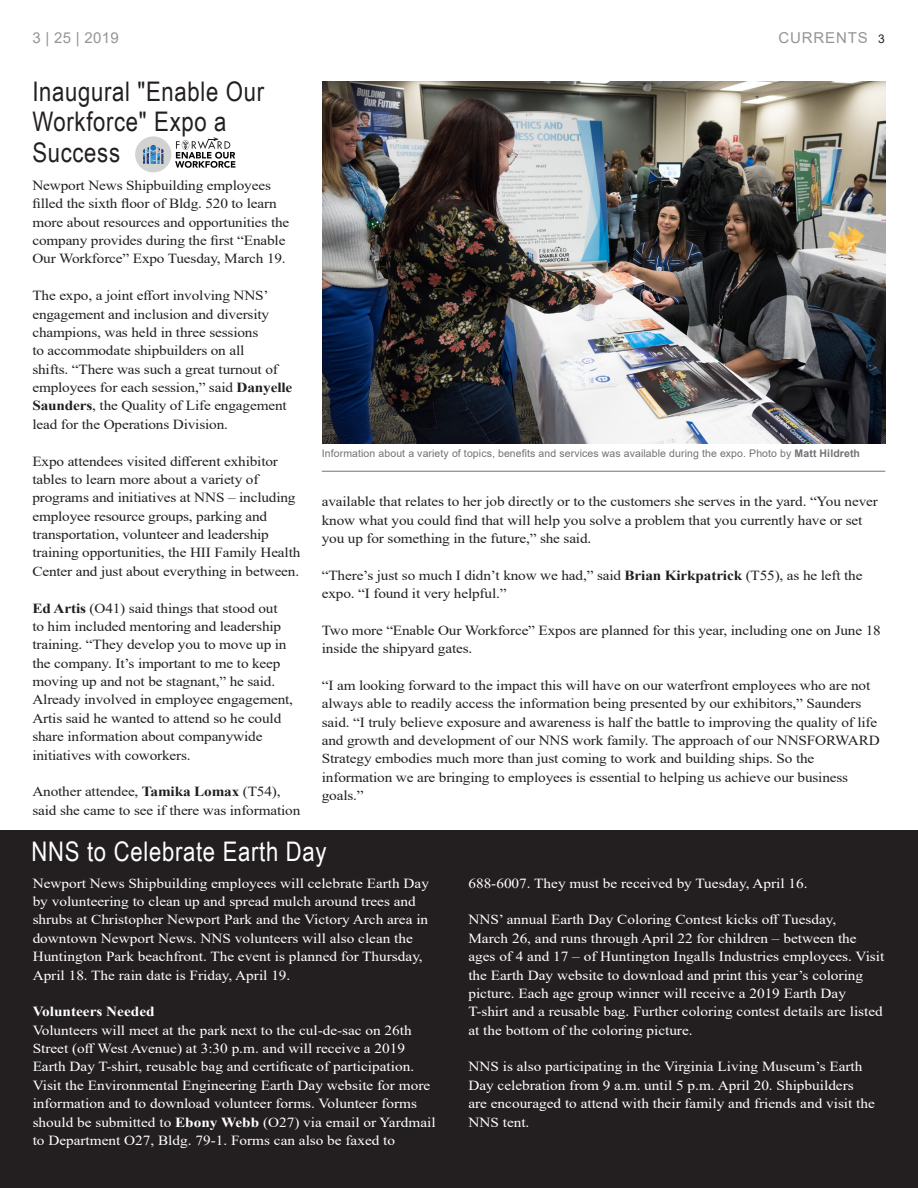
<style>
.page{position:relative;width:918px;height:1188px;background:#fff}
.page>*{position:absolute;margin:0;border:0;box-sizing:border-box;transform-origin:0 0}
.NEW_Currents_Body_Co{font:27px/30.8px "Arial Narrow";letter-spacing:.025em;color:#231f20}
.NEW_Currents_Body_Co-2{font:27px "Arial Narrow";letter-spacing:.025em;color:#fff}
.Table_of_Contents{font:15px "Arial";letter-spacing:.055em;color:#939598}
.Table_of_Contents-2{font:13.8px/18.3px "Times New Roman";letter-spacing:-.01em;color:#231f20;scale:1.1 1}
.Table_of_Contents-3{font:13.8px/18.3px "Times New Roman";color:#fff;scale:1.1 1}
.Table_of_Contents-4{font:700 13.8px "Times New Roman";color:#fff;scale:1.1 1}
.t1{font:10.5px "Arial";letter-spacing:.01em;color:#717275}
.s1{color:#fff}
.s2{font-size:12px;color:#231f20}
.s3{font-weight:700}
</style>
<div class="page">
<div style="left:0;top:831px;width:918px;height:357px;background:#231f20"></div>
<img style="left:322px;top:81px;width:564px;height:363px">
<hr style="left:322px;top:471px;width:563px;height:1px;background:#717275">
<div style="left:135px;top:136px;width:36px;height:36px;background:#d2d3d0;border-radius:50%"></div>
<svg style="left:143px;top:145px;width:21px;height:19px"></svg>
<svg style="left:175px;top:137px;width:60px;height:31px"></svg>
<p class="Table_of_Contents" style="left:32px;top:28px;width:88px">3 | 25 | 2019</p>
<p class="Table_of_Contents" style="left:779px;top:28px;width:108px">CURRENTS <span class="s1">3</span><span class="s2">3</span></p>
<p class="NEW_Currents_Body_Co" style="left:32px;top:75px;width:233px">Inaugural "Enable Our<br>Workforce" Expo a<br>Success</p>
<p class="Table_of_Contents-2" style="left:32px;top:176px;width:235px">Newport News Shipbuilding employees filled the sixth floor of Bldg. 520 to learn more about resources and opportunities the company provides during the first “Enable Our Workforce” Expo Tuesday, March 19.</p>
<p class="Table_of_Contents-2" style="left:32px;top:286px;width:238px">The expo, a joint effort involving NNS’ engagement and inclusion and diversity champions, was held in three sessions<br>to accommodate shipbuilders on all<br>shifts. “There was such a great turnout of employees for each session,” said <span class="s3">Danyelle Saunders</span>, the Quality of Life engagement lead for the Operations Division.</p>
<p class="Table_of_Contents-2" style="left:32px;top:451px;width:245px">Expo attendees visited different exhibitor tables to learn more about a variety of programs and initiatives at NNS – including employee resource groups, parking and transportation, volunteer and leadership training opportunities, the HII Family Health Center and just about everything in between.</p>
<p class="Table_of_Contents-2" style="left:32px;top:598px;width:238px"><span class="s3">Ed Artis</span> (O41) said things that stood out<br>to him included mentoring and leadership training. “They develop you to move up in the company. It’s important to me to keep moving up and not be stagnant,” he said.<br>Already involved in employee engagement, Artis said he wanted to attend so he could share information about companywide initiatives with coworkers.</p>
<p class="Table_of_Contents-2" style="left:32px;top:782px;width:245px">Another attendee, <span class="s3">Tamika Lomax</span> (T54), said she came to see if there was information</p>
<p class="t1" style="left:322px;top:446px;width:540px">Information about a variety of topics, benefits and services was available during the expo. Photo by <span class="s3">Matt Hildreth</span></p>
<p class="Table_of_Contents-2" style="left:322px;top:492px;width:507px">available that relates to her job directly or to the customers she serves in the yard. “You never know what you could find that will help you solve a problem that you currently have or set you up for something in the future,” she said.</p>
<p class="Table_of_Contents-2" style="left:322px;top:565px;width:493px">“There’s just so much I didn’t know we had,” said <span class="s3">Brian Kirkpatrick</span> (T55), as he left the expo. “I found it very helpful.”</p>
<p class="Table_of_Contents-2" style="left:322px;top:621px;width:510px">Two more “Enable Our Workforce” Expos are planned for this year, including one on June 18 inside the shipyard gates.</p>
<p class="Table_of_Contents-2" style="left:322px;top:676px;width:509px">“I am looking forward to the impact this will have on our waterfront employees who are not always able to readily access the information being presented by our exhibitors,” Saunders said. “I truly believe exposure and awareness is half the battle to improving the quality of life and growth and development of our NNS work family. The approach of our NNSFORWARD Strategy embodies much more than just coming to work and building ships. So the information we are bringing to employees is essential to helping us achieve our business goals.”</p>
<p class="NEW_Currents_Body_Co-2" style="left:32px;top:832px;width:296px">NNS to Celebrate Earth Day</p>
<p class="Table_of_Contents-3" style="left:33px;top:874px;width:362px">Newport News Shipbuilding employees will celebrate Earth Day by volunteering to clean up and spread mulch around trees and shrubs at Christopher Newport Park and the Victory Arch area in downtown Newport News. NNS volunteers will also clean the Huntington Park beachfront. The event is planned for Thursday, April 18. The rain date is Friday, April 19.</p>
<p class="Table_of_Contents-4" style="left:33px;top:1002px;width:112px">Volunteers Needed</p>
<p class="Table_of_Contents-3" style="left:33px;top:1020px;width:368px">Volunteers will meet at the park next to the cul-de-sac on 26th Street (off West Avenue) at 3:30 p.m. and will receive a 2019<br>Earth Day T-shirt, reusable bag and certificate of participation.<br>Visit the Environmental Engineering Earth Day website for more information and to download volunteer forms. Volunteer forms should be submitted to <span class="s3">Ebony Webb</span> (O27) via email or Yardmail to Department O27, Bldg. 79-1. Forms can also be faxed to</p>
<p class="Table_of_Contents-3" style="left:468px;top:874px;width:310px">688-6007. They must be received by Tuesday, April 16.</p>
<p class="Table_of_Contents-3" style="left:468px;top:910px;width:380px">NNS’ annual Earth Day Coloring Contest kicks off Tuesday,<br>March 26, and runs through April 22 for children – between the ages of 4 and 17 – of Huntington Ingalls Industries employees. Visit the Earth Day website to download and print this year’s coloring picture. Each age group winner will receive a 2019 Earth Day T-shirt and a reusable bag. Further coloring contest details are listed at the bottom of the coloring picture.</p>
<p class="Table_of_Contents-3" style="left:468px;top:1057px;width:371px">NNS is also participating in the Virginia Living Museum’s Earth Day celebration from 9 a.m. until 5 p.m. April 20. Shipbuilders are encouraged to attend with their family and friends and visit the NNS tent.</p>
</div>
